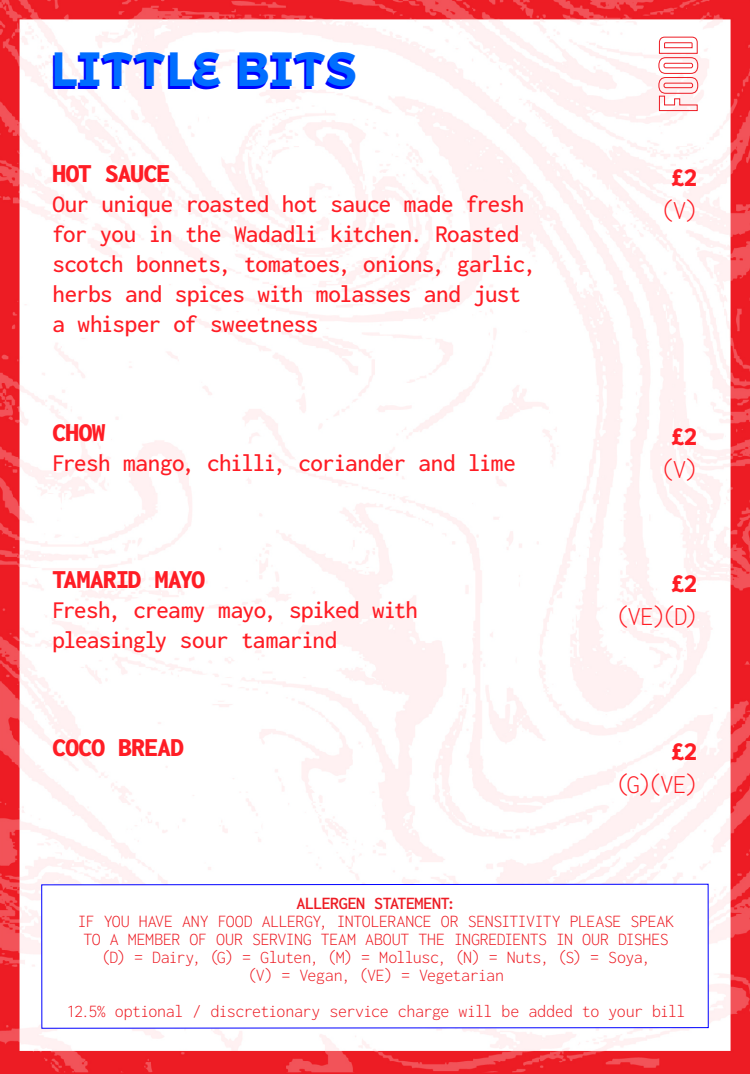
<style>
.page{position:relative;width:750px;height:1074px;background:#fff}
.page>*{position:absolute;margin:0;border:0;box-sizing:border-box;transform-origin:0 0}
.t1{font:600 48px "Montserrat Alternates";color:#006eff}
.t2{font:27px/32.4px "Inconsolata";letter-spacing:-.02em;color:#ff1d25;text-align:center}
.t3{font:25px/30px "Inconsolata";letter-spacing:-.03em;color:#ff1d25}
.t4{font:18px/18px "Inconsolata";letter-spacing:-.025em;color:#ed1c24;text-align:center}
</style>
<div class="page">
<img style="left:0;top:0;width:750px;height:1074px">
<svg style="left:658px;top:36px;width:41px;height:76px"></svg>
<svg style="left:41px;top:884px;width:668px;height:145px"></svg>
<h1 class="t1" style="left:51px;top:30px;width:307px">LITTLE BITS</h1>
<h2 class="t2" style="left:53px;top:158px;width:119px">HOT SAUCE</h2>
<h3 class="t3" style="left:53px;top:190px;width:485px">Our unique roasted hot sauce made fresh for you in the Wadadli kitchen. Roasted scotch bonnets, tomatoes, onions, garlic, herbs and spices with molasses and just a whisper of sweetness</h3>
<h2 class="t2" style="left:53px;top:417px;width:54px">CHOW</h2>
<h3 class="t3" style="left:53px;top:449px;width:465px">Fresh mango, chilli, coriander and lime</h3>
<h2 class="t2" style="left:53px;top:564px;width:154px">TAMARID MAYO</h2>
<h3 class="t3" style="left:53px;top:596px;width:367px">Fresh, creamy mayo, spiked with pleasingly sour tamarind</h3>
<h2 class="t2" style="left:661px;top:162px;width:38px">£2 (V)</h2>
<h2 class="t2" style="left:661px;top:421px;width:38px">£2 (V)</h2>
<h2 class="t2" style="left:616px;top:568px;width:83px;text-align:right">£2 (VE)(D)</h2>
<h2 class="t2" style="left:53px;top:732px;width:133px">COCO BREAD</h2>
<h2 class="t2" style="left:616px;top:736px;width:83px;text-align:right">£2 (G)(VE)</h2>
<p class="t4" style="left:78px;top:894px;width:598px">ALLERGEN STATEMENT:<br>IF YOU HAVE ANY FOOD ALLERGY, INTOLERANCE OR SENSITIVITY PLEASE SPEAK TO A MEMBER OF OUR SERVING TEAM ABOUT THE INGREDIENTS IN OUR DISHES (D) = Dairy, (G) = Gluten, (M) = Mollusc, (N) = Nuts, (S) = Soya,<br>(V) = Vegan, (VE) = Vegetarian</p>
<p class="t4" style="left:67px;top:1002px;width:620px">12.5% optional / discretionary service charge will be added to your bill</p>
</div>
